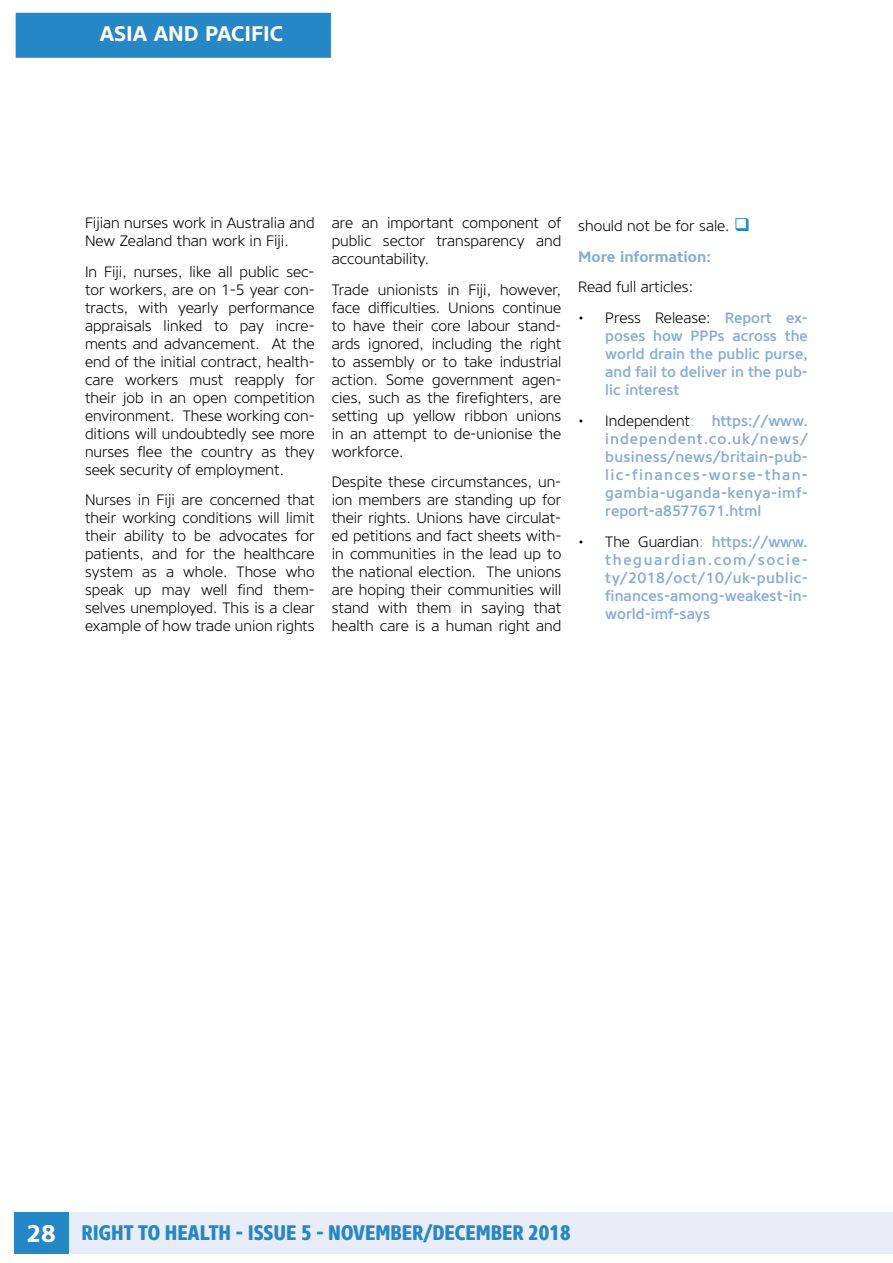
<style>
.page{position:relative;width:893px;height:1263px;background:#fff}
.page>*{position:absolute;margin:0;border:0;box-sizing:border-box;transform-origin:0 0}
.t1{font:800 21px "Core Sans NR77 Cn";color:#2687c6}
.t2{font:700 21px "Core Sans NR65";color:#fff}
.t3{font:300 15px/18px "Core Sans NR35";color:#000;text-align:justify}
.t4{font:500 15px/18px "Core Sans NR55";color:#84acdb;text-align:justify}
.t5{font:700 15px "Core Sans NR65";color:#84acdb}
.s1{color:#2687c6}
.s2{font-family:"Core Sans NR55";font-weight:500;color:#84acdb}
.s3{color:#84acdb}
.s4{font-family:"Core Sans NR65";font-weight:700;font-size:24px;color:#fff}
</style>
<div class="page">
<div style="left:54px;top:1212px;width:839px;height:41px;background:#e7ecf7"></div>
<div style="left:14px;top:1212px;width:54px;height:41px;background:#2687c6"></div>
<div style="left:16px;top:13px;width:315px;height:45px;background:#2687c6;border:2px solid #2687c6"></div>
<h1 class="t2" style="left:100px;top:20px;width:185px">ASIA AND PACIFIC</h1>
<p class="t3" style="left:85px;top:214px;width:231px">Fijian nurses work in Australia and<br>New Zealand than work in Fiji.</p>
<p class="t3" style="left:85px;top:262px;width:231px">In Fiji, nurses, like all public sec&shy;tor workers, are on 1-5 year con&shy;tracts, with yearly performance appraisals linked to pay incre&shy;ments and advancement. At the end of the initial contract, health&shy;care workers must reapply for their job in an open competition environment. These working con&shy;ditions will undoubtedly see more nurses flee the country as they seek security of employment.</p>
<p class="t3" style="left:85px;top:491px;width:231px">Nurses in Fiji are concerned that their working conditions will limit their ability to be advocates for patients, and for the healthcare system as a whole. Those who speak up may well find them&shy;selves unemployed. This is a clear example of how trade union rights</p>
<p class="t3" style="left:332px;top:214px;width:231px">are an important component of public sector transparency and accountability.</p>
<p class="t3" style="left:332px;top:280px;width:231px">Trade unionists in Fiji, however, face difficulties. Unions continue to have their core labour stand&shy;ards ignored, including the right to assembly or to take industrial action. Some government agen&shy;cies, such as the firefighters, are setting up yellow ribbon unions in an attempt to de-unionise the workforce.</p>
<p class="t3" style="left:332px;top:473px;width:231px">Despite these circumstances, un&shy;ion members are standing up for their rights. Unions have circulat&shy;ed petitions and fact sheets with&shy;in communities in the lead up to the national election. The unions are hoping their communities will stand with them in saying that health care is a human right and</p>
<p class="t3" style="left:578px;top:217px;width:173px">should not be for sale. <span class="s1">❑</span></p>
<p class="t5" style="left:578px;top:246px;width:134px">More information:</p>
<p class="t3" style="left:578px;top:278px;width:116px">Read full articles:</p>
<p class="t3" style="left:578px;top:309px;width:231px">• Press Release: <span class="s2">Report ex-</span></p>
<p class="t4" style="left:605px;top:327px;width:204px">poses how PPPs across the world drain the public purse, and fail to deliver in the pub&shy;lic interest</p>
<p class="t3" style="left:578px;top:412px;width:231px">• Independent<span class="s3">:</span> <span class="s2">https://www.</span></p>
<p class="t4" style="left:605px;top:430px;width:204px">independent.co.uk/news/ business/news/britain-pub&shy;lic-finances-worse-than&shy;gambia-uganda-kenya-imf&shy;report-a8577671.html</p>
<p class="t3" style="left:578px;top:532px;width:231px">• The Guardian<span class="s3">:</span> <span class="s2">https://www.</span></p>
<p class="t4" style="left:605px;top:550px;width:204px">theguardian.com/socie&shy;ty/2018/oct/10/uk-public&shy;finances-among-weakest-in&shy;world-imf-says</p>
<h1 class="t1" style="left:26px;top:1219px;width:546px"><span class="s4">28</span> RIGHT TO HEALTH - ISSUE 5 - NOVEMBER/DECEMBER 2018</h1>
</div>
